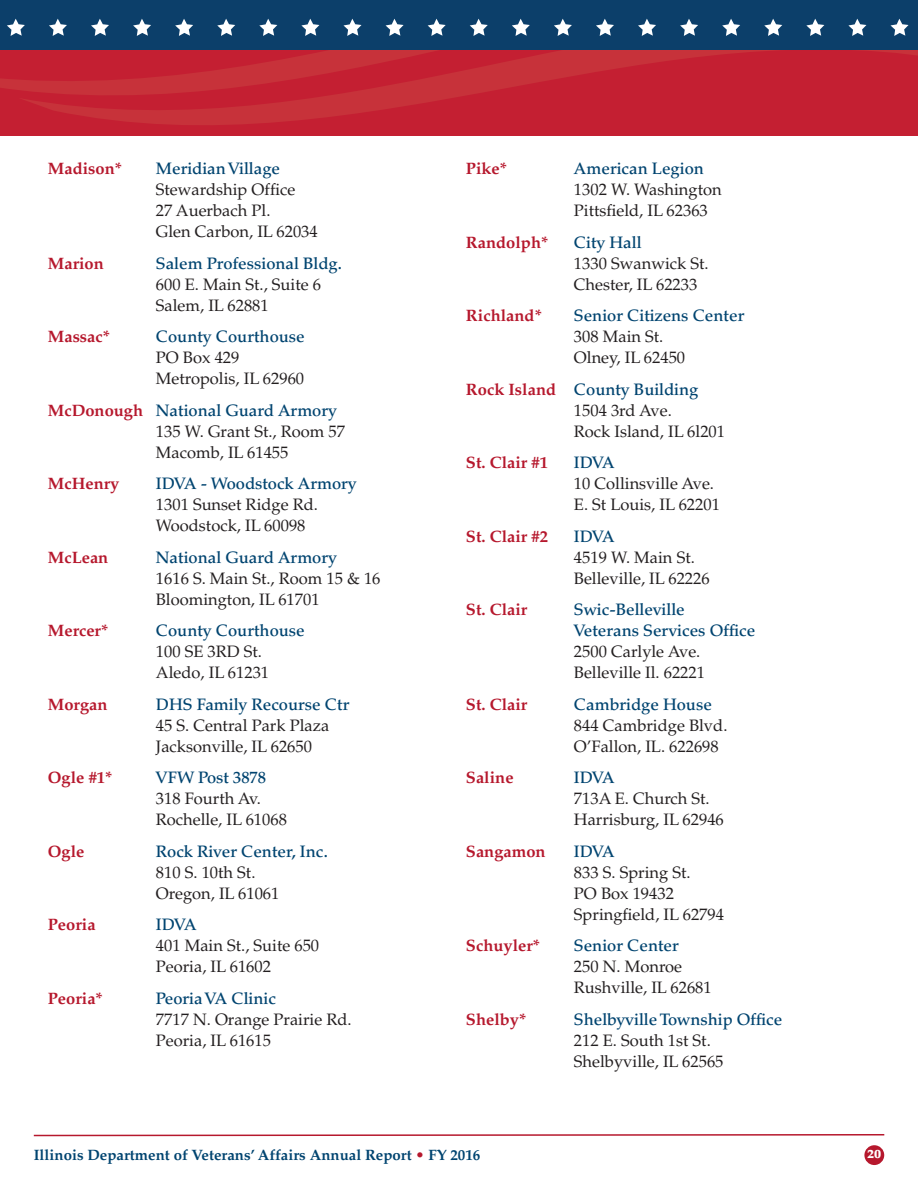
<style>
.page{position:relative;width:918px;height:1188px;background:#fff}
.page>*{position:absolute;margin:0;border:0;box-sizing:border-box;transform-origin:0 0}
.t1{font:16.5px/21px "Palatino LT Std";color:#231f20}
.t2{font:500 16.5px/21px "Palatino LT Std";color:#014470}
.t3{font:700 16.5px "Palatino LT Std";color:#b6182d}
.t4{font:700 15px "Palatino LT Std";color:#014470}
.t5{font:900 12px "Palatino LT Std";color:#fff}
.s1{font-weight:700;color:#b6182d}
.s2{font-weight:500;color:#014470}
.s3{color:#b6182d}
</style>
<div class="page">
<svg style="left:33px;top:1134px;width:852px;height:3px"></svg>
<div style="left:864px;top:1145px;width:20px;height:20px;background:#b6182d;border-radius:50%"></div>
<svg style="left:18px;top:50px;width:900px;height:85px;background:#c42334"></svg>
<div style="left:0;top:0;width:918px;height:50px;background:#0c3f6a"></div>
<svg style="left:7px;top:19px;width:18px;height:17px"></svg>
<svg style="left:49px;top:19px;width:18px;height:17px"></svg>
<svg style="left:91px;top:19px;width:18px;height:17px"></svg>
<svg style="left:133px;top:19px;width:18px;height:17px"></svg>
<svg style="left:175px;top:19px;width:18px;height:17px"></svg>
<svg style="left:217px;top:19px;width:18px;height:17px"></svg>
<svg style="left:259px;top:19px;width:18px;height:17px"></svg>
<svg style="left:301px;top:19px;width:18px;height:17px"></svg>
<svg style="left:344px;top:19px;width:18px;height:17px"></svg>
<svg style="left:386px;top:19px;width:18px;height:17px"></svg>
<svg style="left:428px;top:19px;width:18px;height:17px"></svg>
<svg style="left:470px;top:19px;width:18px;height:17px"></svg>
<svg style="left:512px;top:19px;width:18px;height:17px"></svg>
<svg style="left:554px;top:19px;width:18px;height:17px"></svg>
<svg style="left:596px;top:19px;width:18px;height:17px"></svg>
<svg style="left:638px;top:19px;width:18px;height:17px"></svg>
<svg style="left:680px;top:19px;width:18px;height:17px"></svg>
<svg style="left:722px;top:19px;width:18px;height:17px"></svg>
<svg style="left:764px;top:19px;width:18px;height:17px"></svg>
<svg style="left:806px;top:19px;width:18px;height:17px"></svg>
<svg style="left:848px;top:19px;width:18px;height:17px"></svg>
<svg style="left:891px;top:19px;width:18px;height:17px"></svg>
<p class="t3" style="left:48px;top:162px;width:76px">Madison*</p>
<p class="t2" style="left:156px;top:160px;width:126px">MeridianVillage</p>
<p class="t1" style="left:156px;top:181px;width:163px">Stewardship Office<br>27 Auerbach Pl.<br>Glen Carbon, IL 62034</p>
<p class="t3" style="left:48px;top:257px;width:57px">Marion</p>
<p class="t2" style="left:156px;top:254px;width:187px">Salem Professional Bldg.</p>
<p class="t1" style="left:156px;top:275px;width:167px">600 E. Main St., Suite 6<br>Salem, IL 62881</p>
<p class="t3" style="left:48px;top:330px;width:64px">Massac*</p>
<p class="t2" style="left:156px;top:328px;width:150px">County Courthouse</p>
<p class="t1" style="left:156px;top:349px;width:150px">PO Box 429<br>Metropolis, IL 62960</p>
<p class="t1" style="left:156px;top:401px;width:191px;text-indent:-108px"><span class="s1">McDonough</span> <span class="s2">National Guard Armory<br></span>135 W. Grant St., Room 57<br>Macomb, IL 61455</p>
<p class="t3" style="left:48px;top:477px;width:73px">McHenry</p>
<p class="t2" style="left:156px;top:475px;width:202px">IDVA - Woodstock Armory</p>
<p class="t1" style="left:156px;top:496px;width:164px">1301 Sunset Ridge Rd.<br>Woodstock, IL 60098</p>
<p class="t3" style="left:48px;top:551px;width:62px">McLean</p>
<p class="t2" style="left:156px;top:548px;width:183px">National Guard Armory</p>
<p class="t1" style="left:156px;top:569px;width:226px">1616 S. Main St., Room 15 &amp; 16<br>Bloomington, IL 61701</p>
<p class="t3" style="left:48px;top:624px;width:62px">Mercer*</p>
<p class="t2" style="left:156px;top:622px;width:150px">County Courthouse</p>
<p class="t1" style="left:156px;top:643px;width:115px">100 SE 3RD St.<br>Aledo, IL 61231</p>
<p class="t3" style="left:48px;top:698px;width:61px">Morgan</p>
<p class="t2" style="left:156px;top:695px;width:195px">DHS Family Recourse Ctr</p>
<p class="t1" style="left:156px;top:716px;width:175px">45 S. Central Park Plaza<br>Jacksonville, IL 62650</p>
<p class="t3" style="left:48px;top:771px;width:66px">Ogle #1*</p>
<p class="t2" style="left:156px;top:769px;width:112px">VFW Post 3878</p>
<p class="t1" style="left:156px;top:790px;width:133px">318 Fourth Av.<br>Rochelle, IL 61068</p>
<p class="t3" style="left:48px;top:845px;width:38px">Ogle</p>
<p class="t2" style="left:156px;top:842px;width:173px">Rock River Center, Inc.</p>
<p class="t1" style="left:156px;top:863px;width:125px">810 S. 10th St.<br>Oregon, IL 61061</p>
<p class="t3" style="left:48px;top:918px;width:49px">Peoria</p>
<p class="t2" style="left:156px;top:916px;width:42px">IDVA</p>
<p class="t1" style="left:156px;top:937px;width:165px">401 Main St., Suite 650<br>Peoria, IL 61602</p>
<p class="t3" style="left:48px;top:992px;width:56px">Peoria*</p>
<p class="t2" style="left:156px;top:989px;width:122px">PeoriaVA Clinic</p>
<p class="t1" style="left:156px;top:1010px;width:197px">7717 N. Orange Prairie Rd.<br>Peoria, IL 61615</p>
<p class="t3" style="left:466px;top:162px;width:43px">Pike*</p>
<p class="t2" style="left:574px;top:160px;width:131px">American Legion</p>
<p class="t1" style="left:574px;top:181px;width:149px">1302 W. Washington<br>Pittsfield, IL 62363</p>
<p class="t3" style="left:466px;top:236px;width:84px">Randolph*</p>
<p class="t2" style="left:574px;top:233px;width:69px">City Hall</p>
<p class="t1" style="left:574px;top:254px;width:136px">1330 Swanwick St.<br>Chester, IL 62233</p>
<p class="t3" style="left:466px;top:309px;width:78px">Richland*</p>
<p class="t2" style="left:574px;top:307px;width:172px">Senior Citizens Center</p>
<p class="t1" style="left:574px;top:328px;width:113px">308 Main St.<br>Olney, IL 62450</p>
<p class="t1" style="left:574px;top:380px;width:153px;text-indent:-108px"><span class="s1">Rock Island</span> <span class="s2">County Building<br></span>1504 3rd Ave.<br>Rock Island, IL 6l201</p>
<p class="t3" style="left:466px;top:456px;width:84px">St. Clair #1</p>
<p class="t2" style="left:574px;top:454px;width:42px">IDVA</p>
<p class="t1" style="left:574px;top:475px;width:147px">10 Collinsville Ave.<br>E. St Louis, IL 62201</p>
<p class="t3" style="left:466px;top:530px;width:84px">St. Clair #2</p>
<p class="t2" style="left:574px;top:527px;width:42px">IDVA</p>
<p class="t1" style="left:574px;top:548px;width:137px">4519 W. Main St.<br>Belleville, IL 62226</p>
<p class="t3" style="left:466px;top:603px;width:63px">St. Clair</p>
<p class="t2" style="left:574px;top:601px;width:183px">Swic-Belleville<br>Veterans Services Office</p>
<p class="t1" style="left:574px;top:643px;width:133px">2500 Carlyle Ave.<br>Belleville Il. 62221</p>
<p class="t3" style="left:466px;top:698px;width:63px">St. Clair</p>
<p class="t2" style="left:574px;top:695px;width:139px">Cambridge House</p>
<p class="t1" style="left:574px;top:716px;width:155px">844 Cambridge Blvd.<br>O’Fallon, IL. 622698</p>
<p class="t3" style="left:466px;top:771px;width:49px">Saline</p>
<p class="t2" style="left:574px;top:769px;width:42px">IDVA</p>
<p class="t1" style="left:574px;top:790px;width:151px">713A E. Church St.<br>Harrisburg, IL 62946</p>
<p class="t3" style="left:466px;top:845px;width:81px">Sangamon</p>
<p class="t2" style="left:574px;top:842px;width:42px">IDVA</p>
<p class="t1" style="left:574px;top:863px;width:152px">833 S. Spring St.<br>PO Box 19432<br>Springfield, IL 62794</p>
<p class="t3" style="left:466px;top:939px;width:76px">Schuyler*</p>
<p class="t2" style="left:574px;top:937px;width:106px">Senior Center</p>
<p class="t1" style="left:574px;top:958px;width:139px">250 N. Monroe<br>Rushville, IL 62681</p>
<p class="t3" style="left:466px;top:1013px;width:62px">Shelby*</p>
<p class="t2" style="left:574px;top:1010px;width:210px">Shelbyville Township Office</p>
<p class="t1" style="left:574px;top:1031px;width:151px">212 E. South 1st St.<br>Shelbyville, IL 62565</p>
<p class="t4" style="left:34px;top:1149px;width:448px">Illinois Department of Veterans’ Affairs Annual Report <span class="s3">•</span> FY 2016</p>
<p class="t5" style="left:867px;top:1149px;width:16px">20</p>
</div>
